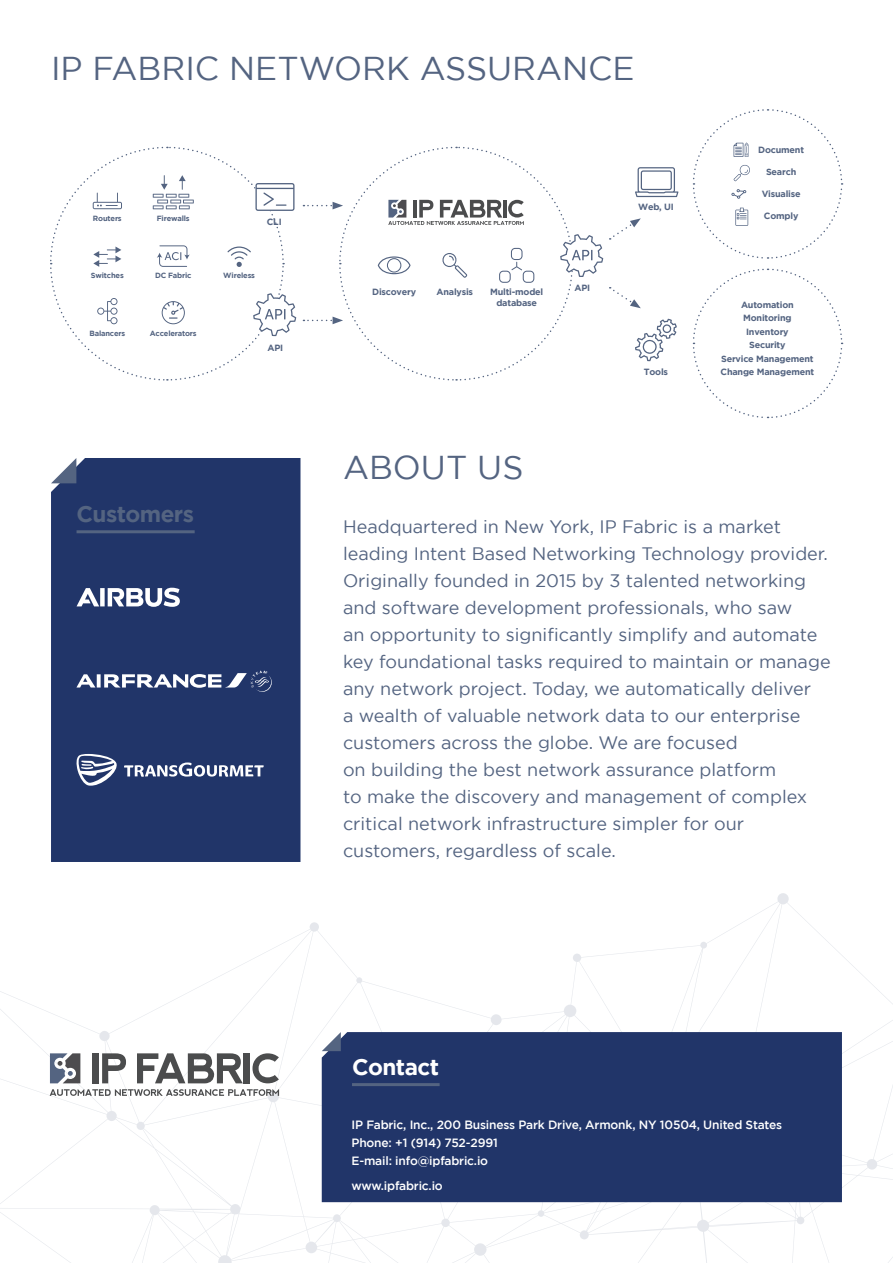
<style>
.page{position:relative;width:893px;height:1263px;background:#fff}
.page>*{position:absolute;margin:0;border:0;box-sizing:border-box;transform-origin:0 0}
.t1{font:33px "Gotham";color:#546481}
.t2{font:700 22.5px "Gotham";letter-spacing:-.025em;color:#546481}
.t3{font:700 22.5px "Gotham";letter-spacing:-.025em;color:#fff}
.t4{font:18px/27px "Gotham";color:#546481}
.t5{font:500 12px/18px "Gotham";letter-spacing:-.015em;color:#fff}
.t6{font:700 9px/13.5px "Gotham";letter-spacing:-.02em;color:#546481;text-align:center}
.t7{font:700 7.5px "Gotham";letter-spacing:-.02em;color:#546481}
</style>
<div class="page">
<svg style="left:0;top:893px;width:893px;height:370px"></svg>
<div style="left:92px;top:1053px;width:6px;height:30px;background:#4b4c4d"></div>
<svg style="left:102px;top:1053px;width:24px;height:30px"></svg>
<svg style="left:137px;top:1053px;width:106px;height:30px"></svg>
<div style="left:243px;top:1053px;width:7px;height:30px;background:#4b4c4d"></div>
<svg style="left:252px;top:1053px;width:27px;height:30px"></svg>
<svg style="left:50px;top:1089px;width:229px;height:7px"></svg>
<svg style="left:50px;top:1053px;width:30px;height:30px"></svg>
<div style="left:51px;top:458px;width:249px;height:404px;background:#213569"></div>
<svg style="left:51px;top:458px;width:25px;height:25px"></svg>
<svg style="left:77px;top:588px;width:103px;height:19px"></svg>
<svg style="left:76px;top:671px;width:196px;height:21px"></svg>
<svg style="left:610px;top:218px;width:31px;height:22px"></svg>
<svg style="left:610px;top:287px;width:31px;height:21px"></svg>
<svg style="left:692px;top:268px;width:151px;height:151px"></svg>
<svg style="left:692px;top:109px;width:151px;height:150px"></svg>
<svg style="left:76px;top:754px;width:188px;height:33px;background:#505f88"></svg>
<div style="left:322px;top:1032px;width:520px;height:170px;background:#213569"></div>
<hr style="left:352px;top:1083px;width:88px;height:3px;background:#546481">
<svg style="left:322px;top:1032px;width:19px;height:19px"></svg>
<svg style="left:50px;top:146px;width:246px;height:235px"></svg>
<svg style="left:635px;top:167px;width:43px;height:30px"></svg>
<svg style="left:635px;top:319px;width:42px;height:42px"></svg>
<svg style="left:303px;top:146px;width:300px;height:235px"></svg>
<hr style="left:77px;top:530px;width:118px;height:3px;background:#546481">
<h1 class="t1" style="left:51px;top:50px;width:585px">IP FABRIC NETWORK ASSURANCE</h1>
<p class="t7" style="left:93px;top:214px;width:30px">Routers</p>
<p class="t7" style="left:157px;top:214px;width:34px">Firewalls</p>
<p class="t6" style="left:267px;top:215px;width:16px">CLI</p>
<p class="t7" style="left:91px;top:271px;width:34px">Switches</p>
<p class="t7" style="left:155px;top:271px;width:38px">DC Fabric</p>
<p class="t7" style="left:223px;top:271px;width:33px">Wireless</p>
<p class="t7" style="left:89px;top:329px;width:37px">Balancers</p>
<p class="t7" style="left:150px;top:329px;width:48px">Accelerators</p>
<p class="t6" style="left:267px;top:340px;width:17px">API</p>
<p class="t6" style="left:372px;top:285px;width:46px">Discovery</p>
<p class="t6" style="left:436px;top:285px;width:38px">Analysis</p>
<p class="t6" style="left:490px;top:286px;width:55px;line-height:10.8px">Multi-model database</p>
<p class="t6" style="left:574px;top:281px;width:17px">API</p>
<h1 class="t1" style="left:343px;top:449px;width:182px">ABOUT US</h1>
<p class="t6" style="left:638px;top:199px;width:37px">Web, UI</p>
<p class="t6" style="left:644px;top:365px;width:26px">Tools</p>
<p class="t6" style="left:758px;top:143px;width:47px">Document</p>
<p class="t6" style="left:766px;top:165px;width:32px">Search</p>
<p class="t6" style="left:762px;top:187px;width:40px">Visualise</p>
<p class="t6" style="left:764px;top:209px;width:36px">Comply</p>
<p class="t6" style="left:720px;top:297px;width:95px">Automation<br>Monitoring<br>Inventory<br>Security<br>Service Management<br>Change Management</p>
<p class="t2" style="left:77px;top:501px;width:119px">Customers</p>
<p class="t4" style="left:343px;top:513px;width:489px">Headquartered in New York, IP Fabric is a market leading Intent Based Networking Technology provider.<br>Originally founded in 2015 by 3 talented networking and software development professionals, who saw<br>an opportunity to significantly simplify and automate key foundational tasks required to maintain or manage any network project. Today, we automatically deliver<br>a wealth of valuable network data to our enterprise customers across the globe. We are focused<br>on building the best network assurance platform<br>to make the discovery and management of complex critical network infrastructure simpler for our customers, regardless of scale.</p>
<p class="t3" style="left:352px;top:1054px;width:89px">Contact</p>
<p class="t5" style="left:351px;top:1115px;width:432px">IP Fabric, Inc., 200 Business Park Drive, Armonk, NY 10504, United States<br>Phone: +1 (914) 752-2991<br>E-mail: info@ipfabric.io</p>
<p class="t5" style="left:351px;top:1176px;width:93px">www.ipfabric.io</p>
</div>
